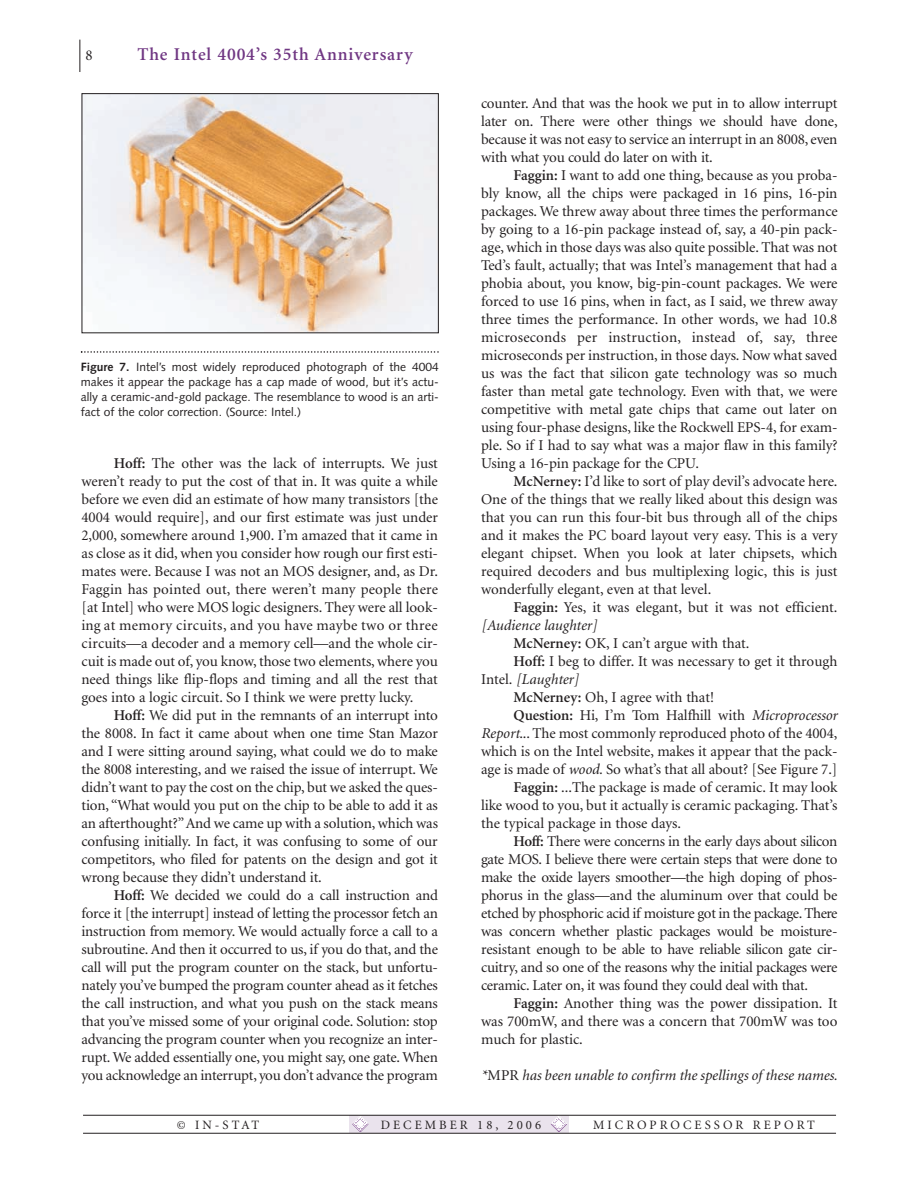
<style>
.page{position:relative;width:918px;height:1188px;background:#fff}
.page>*{position:absolute;margin:0;border:0;box-sizing:border-box;transform-origin:0 0}
.t1{font:600 18px "Minion";letter-spacing:.05em;color:#703783}
.t2{font:15px/18px "Minion";letter-spacing:-.01em;color:#231f20;text-align:justify}
.t3{font:italic 15px "Minion";color:#231f20}
.t4{font:12.75px "Minion";letter-spacing:.24em;color:#231f20}
.t5{font:12px/15px "Syntax";color:#231f20;text-align:justify}
.s1{font-weight:700}
.s2{font-weight:600}
.s3{font-style:normal}
.s4{font-style:italic}
</style>
<div class="page">
<div style="left:350px;top:1116px;width:219px;height:17px;background:#eae3ed"></div>
<svg style="left:551px;top:1117px;width:16px;height:15px"></svg>
<svg style="left:352px;top:1117px;width:16px;height:15px"></svg>
<hr style="left:80px;top:40px;width:1px;height:32px;background:#231f20">
<hr style="left:83px;top:1115px;width:753px;height:1px;background:#231f20">
<hr style="left:83px;top:1133px;width:753px;height:1px;background:#231f20">
<svg style="left:81px;top:351px;width:358px;height:2px"></svg>
<img style="left:84px;top:95px;width:353px;height:236px">
<div style="left:82px;top:93px;width:357px;height:240px;border:1px solid #231f20"></div>
<p class="t2" style="left:86px;top:47px;width:9px">8</p>
<p class="t1" style="left:137px;top:47px;width:277px">The Intel 4004’s 35th Anniversary</p>
<p class="t5" style="left:81px;top:360px;width:359px"><span class="s1">Figure 7.</span> Intel’s most widely reproduced photograph of the 4004 makes it appear the package has a cap made of wood, but it’s actu&shy;ally a ceramic-and-gold package. The resemblance to wood is an arti&shy;fact of the color correction. (Source: Intel.)</p>
<p class="t2" style="left:82px;top:455px;width:358px;text-indent:32px"><span class="s2">Hoff:</span> The other was the lack of interrupts. We just weren’t ready to put the cost of that in. It was quite a while before we even did an estimate of how many transistors [the 4004 would require], and our first estimate was just under 2,000, somewhere around 1,900. I’m amazed that it came in as close as it did, when you consider how rough our first esti&shy;mates were. Because I was not an MOS designer, and, as Dr.<br>Faggin has pointed out, there weren’t many people there [at Intel] who were MOS logic designers. They were all look&shy;ing at memory circuits, and you have maybe two or three circuits—a decoder and a memory cell—and the whole cir&shy;cuit is made out of, you know, those two elements, where you need things like flip-flops and timing and all the rest that goes into a logic circuit. So I think we were pretty lucky.</p>
<p class="t2" style="left:82px;top:707px;width:358px;text-indent:32px"><span class="s2">Hoff:</span> We did put in the remnants of an interrupt into the 8008. In fact it came about when one time Stan Mazor and I were sitting around saying, what could we do to make the 8008 interesting, and we raised the issue of interrupt. We didn’t want to pay the cost on the chip, but we asked the ques&shy;tion, “What would you put on the chip to be able to add it as an afterthought?”And we came up with a solution, which was confusing initially. In fact, it was confusing to some of our competitors, who filed for patents on the design and got it wrong because they didn’t understand it.</p>
<p class="t2" style="left:82px;top:887px;width:358px;text-indent:32px"><span class="s2">Hoff:</span> We decided we could do a call instruction and force it [the interrupt] instead of letting the processor fetch an instruction from memory. We would actually force a call to a subroutine. And then it occurred to us, if you do that, and the call will put the program counter on the stack, but unfortu&shy;nately you’ve bumped the program counter ahead as it fetches the call instruction, and what you push on the stack means that you’ve missed some of your original code. Solution: stop advancing the program counter when you recognize an inter&shy;rupt. We added essentially one, you might say, one gate. When you acknowledge an interrupt, you don’t advance the program</p>
<p class="t2" style="left:481px;top:95px;width:358px">counter. And that was the hook we put in to allow interrupt later on. There were other things we should have done, because it was not easy to service an interrupt in an 8008, even with what you could do later on with it.</p>
<p class="t2" style="left:481px;top:167px;width:358px;text-indent:32px"><span class="s2">Faggin:</span> I want to add one thing, because as you proba&shy;bly know, all the chips were packaged in 16 pins, 16-pin packages. We threw away about three times the performance by going to a 16-pin package instead of, say, a 40-pin pack&shy;age, which in those days was also quite possible. That was not Ted’s fault, actually; that was Intel’s management that had a phobia about, you know, big-pin-count packages. We were forced to use 16 pins, when in fact, as I said, we threw away three times the performance. In other words, we had 10.8 microseconds per instruction, instead of, say, three microseconds per instruction, in those days. Now what saved us was the fact that silicon gate technology was so much faster than metal gate technology. Even with that, we were competitive with metal gate chips that came out later on using four-phase designs, like the Rockwell EPS-4, for exam&shy;ple. So if I had to say what was a major flaw in this family?<br>Using a 16-pin package for the CPU.</p>
<p class="t2" style="left:481px;top:473px;width:358px;text-indent:32px"><span class="s2">McNerney:</span> I’d like to sort of play devil’s advocate here.<br>One of the things that we really liked about this design was that you can run this four-bit bus through all of the chips and it makes the PC board layout very easy. This is a very elegant chipset. When you look at later chipsets, which required decoders and bus multiplexing logic, this is just wonderfully elegant, even at that level.</p>
<p class="t2" style="left:514px;top:599px;width:325px"><span class="s2">Faggin:</span> Yes, it was elegant, but it was not efficient.</p>
<p class="t3" style="left:481px;top:619px;width:118px">[Audience laughter]</p>
<p class="t2" style="left:514px;top:635px;width:237px"><span class="s2">McNerney:</span> OK, I can’t argue with that.</p>
<p class="t2" style="left:514px;top:653px;width:325px"><span class="s2">Hoff:</span> I beg to differ. It was necessary to get it through</p>
<p class="t3" style="left:481px;top:673px;width:99px"><span class="s3">Intel.</span> [Laughter]</p>
<p class="t2" style="left:514px;top:689px;width:202px"><span class="s2">McNerney:</span> Oh, I agree with that!</p>
<p class="t2" style="left:514px;top:707px;width:326px"><span class="s2">Question:</span> Hi, I’m Tom Halfhill with <span class="s4">Microprocessor</span></p>
<p class="t2" style="left:481px;top:725px;width:358px"><span class="s4">Report</span>... The most commonly reproduced photo of the 4004,</p>
<p class="t2" style="left:481px;top:743px;width:358px">which is on the Intel website, makes it appear that the pack-</p>
<p class="t2" style="left:481px;top:761px;width:358px">age is made of <span class="s4">wood.</span> So what’s that all about? [See Figure 7.]</p>
<p class="t2" style="left:514px;top:779px;width:326px"><span class="s2">Faggin:</span> ...The package is made of ceramic. It may look</p>
<p class="t2" style="left:481px;top:797px;width:358px">like wood to you, but it actually is ceramic packaging. That’s</p>
<p class="t2" style="left:481px;top:815px;width:201px">the typical package in those days.</p>
<p class="t2" style="left:514px;top:833px;width:325px"><span class="s2">Hoff:</span> There were concerns in the early days about silicon</p>
<p class="t2" style="left:481px;top:851px;width:358px">gate MOS. I believe there were certain steps that were done to</p>
<p class="t2" style="left:481px;top:869px;width:358px">make the oxide layers smoother—the high doping of phos-</p>
<p class="t2" style="left:481px;top:887px;width:358px">phorus in the glass—and the aluminum over that could be</p>
<p class="t2" style="left:481px;top:905px;width:358px">etched by phosphoric acid if moisture got in the package. There</p>
<p class="t2" style="left:481px;top:923px;width:358px">was concern whether plastic packages would be moisture-</p>
<p class="t2" style="left:481px;top:941px;width:358px">resistant enough to be able to have reliable silicon gate cir-</p>
<p class="t2" style="left:481px;top:959px;width:358px">cuitry, and so one of the reasons why the initial packages were</p>
<p class="t2" style="left:481px;top:977px;width:328px">ceramic. Later on, it was found they could deal with that.</p>
<p class="t2" style="left:514px;top:995px;width:326px"><span class="s2">Faggin:</span> Another thing was the power dissipation. It</p>
<p class="t2" style="left:481px;top:1013px;width:358px">was 700mW, and there was a concern that 700mW was too</p>
<p class="t2" style="left:481px;top:1031px;width:103px">much for plastic.</p>
<p class="t3" style="left:481px;top:1069px;width:358px">*<span class="s3">MPR</span> has been unable to confirm the spellings of these names.</p>
<p class="t4" style="left:177px;top:1120px;width:84px">© IN-STAT</p>
<p class="t4" style="left:381px;top:1120px;width:162px">DECEMBER 18, 2006</p>
<p class="t4" style="left:593px;top:1120px;width:223px">MICROPROCESSOR REPORT</p>
</div>
